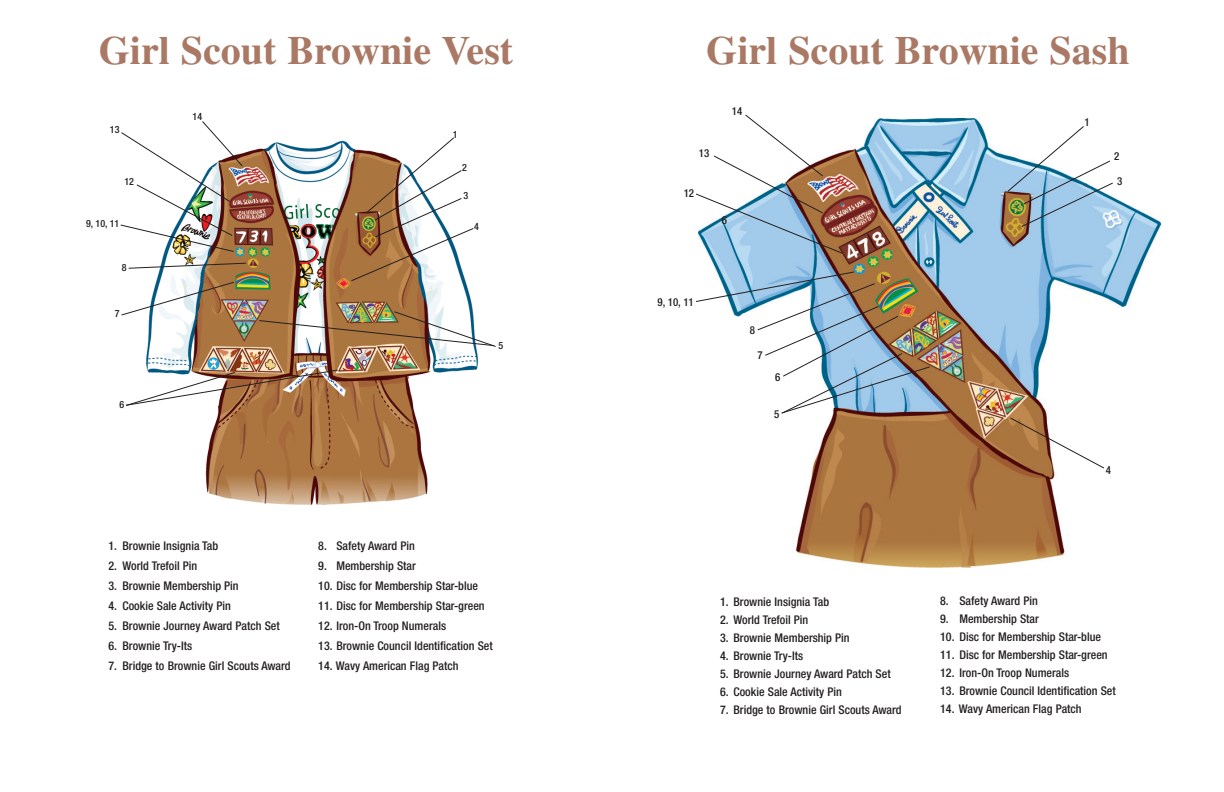
<style>
.page{position:relative;width:1224px;height:792px;background:#fff}
.page>*{position:absolute;margin:0;border:0;box-sizing:border-box;transform-origin:0 0}
.t1{font:700 40px "Times";color:#aa7965}
.t2{font:500 condensed 12px "Helvetica Neue";color:#231f20}
.t3{font:500 condensed 11px "Helvetica Neue";color:#231f20}
.t4{font:500 condensed 10px "Helvetica Neue";color:#231f20}
</style>
<div class="page">
<img style="left:708px;top:118px;width:453px;height:449px">
<svg style="left:696px;top:114px;width:147px;height:140px"></svg>
<svg style="left:1007px;top:125px;width:107px;height:103px"></svg>
<svg style="left:1009px;top:417px;width:96px;height:52px"></svg>
<svg style="left:696px;top:271px;width:235px;height:143px"></svg>
<img style="left:147px;top:140px;width:331px;height:366px">
<svg style="left:120px;top:121px;width:124px;height:132px"></svg>
<svg style="left:350px;top:137px;width:125px;height:145px"></svg>
<svg style="left:128px;top:262px;width:119px;height:7px"></svg>
<svg style="left:121px;top:281px;width:114px;height:35px"></svg>
<svg style="left:258px;top:310px;width:238px;height:38px"></svg>
<svg style="left:126px;top:369px;width:213px;height:38px"></svg>
<h1 class="t1" style="left:99px;top:36px;width:416px">Girl Scout Brownie Vest</h1>
<p class="t4" style="left:110px;top:126px;width:11px">13</p>
<p class="t4" style="left:124px;top:178px;width:11px">12</p>
<p class="t4" style="left:86px;top:220px;width:35px">9, 10, 11</p>
<p class="t4" style="left:122px;top:263px;width:6px">8</p>
<p class="t4" style="left:115px;top:309px;width:6px">7</p>
<p class="t4" style="left:120px;top:401px;width:6px">6</p>
<p class="t4" style="left:193px;top:112px;width:11px">14</p>
<p class="t4" style="left:453px;top:131px;width:6px">1</p>
<p class="t4" style="left:462px;top:164px;width:6px">2</p>
<p class="t4" style="left:464px;top:192px;width:6px">3</p>
<p class="t4" style="left:474px;top:223px;width:6px">4</p>
<p class="t4" style="left:499px;top:342px;width:6px">5</p>
<p class="t2" style="left:109px;top:542px;width:111px">1. Brownie Insignia Tab</p>
<p class="t2" style="left:109px;top:562px;width:90px">2. World Trefoil Pin</p>
<p class="t2" style="left:109px;top:582px;width:132px">3. Brownie Membership Pin</p>
<p class="t2" style="left:109px;top:602px;width:124px">4. Cookie Sale Activity Pin</p>
<p class="t2" style="left:109px;top:622px;width:173px">5. Brownie Journey Award Patch Set</p>
<p class="t2" style="left:109px;top:642px;width:85px">6. Brownie Try-Its</p>
<p class="t2" style="left:109px;top:662px;width:184px">7. Bridge to Brownie Girl Scouts Award</p>
<p class="t2" style="left:318px;top:542px;width:98px">8. Safety Award Pin</p>
<p class="t2" style="left:318px;top:562px;width:99px">9. Membership Star</p>
<p class="t2" style="left:318px;top:582px;width:161px">10. Disc for Membership Star-blue</p>
<p class="t2" style="left:318px;top:602px;width:168px">11. Disc for Membership Star-green</p>
<p class="t2" style="left:318px;top:622px;width:129px">12. Iron-On Troop Numerals</p>
<p class="t2" style="left:318px;top:642px;width:176px">13. Brownie Council Identification Set</p>
<p class="t2" style="left:318px;top:662px;width:142px">14. Wavy American Flag Patch</p>
<h1 class="t1" style="left:706px;top:36px;width:425px">Girl Scout Brownie Sash</h1>
<p class="t3" style="left:732px;top:108px;width:12px">14</p>
<p class="t3" style="left:699px;top:149px;width:12px">13</p>
<p class="t3" style="left:684px;top:189px;width:12px">12</p>
<p class="t3" style="left:722px;top:216px;width:7px">6</p>
<p class="t3" style="left:658px;top:299px;width:38px">9, 10, 11</p>
<p class="t3" style="left:750px;top:326px;width:7px">8</p>
<p class="t3" style="left:758px;top:351px;width:7px">7</p>
<p class="t3" style="left:775px;top:373px;width:7px">6</p>
<p class="t3" style="left:774px;top:410px;width:7px">5</p>
<p class="t3" style="left:1084px;top:118px;width:7px">1</p>
<p class="t3" style="left:1114px;top:152px;width:7px">2</p>
<p class="t3" style="left:1117px;top:177px;width:7px">3</p>
<p class="t3" style="left:1106px;top:466px;width:7px">4</p>
<p class="t2" style="left:720px;top:597px;width:111px">1. Brownie Insignia Tab</p>
<p class="t2" style="left:720px;top:615px;width:90px">2. World Trefoil Pin</p>
<p class="t2" style="left:720px;top:633px;width:131px">3. Brownie Membership Pin</p>
<p class="t2" style="left:720px;top:651px;width:85px">4. Brownie Try-Its</p>
<p class="t2" style="left:720px;top:669px;width:172px">5. Brownie Journey Award Patch Set</p>
<p class="t2" style="left:720px;top:687px;width:123px">6. Cookie Sale Activity Pin</p>
<p class="t2" style="left:720px;top:705px;width:183px">7. Bridge to Brownie Girl Scouts Award</p>
<p class="t2" style="left:940px;top:597px;width:99px">8. Safety Award Pin</p>
<p class="t2" style="left:940px;top:615px;width:100px">9. Membership Star</p>
<p class="t2" style="left:940px;top:633px;width:162px">10. Disc for Membership Star-blue</p>
<p class="t2" style="left:940px;top:651px;width:169px">11. Disc for Membership Star-green</p>
<p class="t2" style="left:940px;top:669px;width:130px">12. Iron-On Troop Numerals</p>
<p class="t2" style="left:940px;top:687px;width:177px">13. Brownie Council Identification Set</p>
<p class="t2" style="left:940px;top:705px;width:143px">14. Wavy American Flag Patch</p>
</div>
